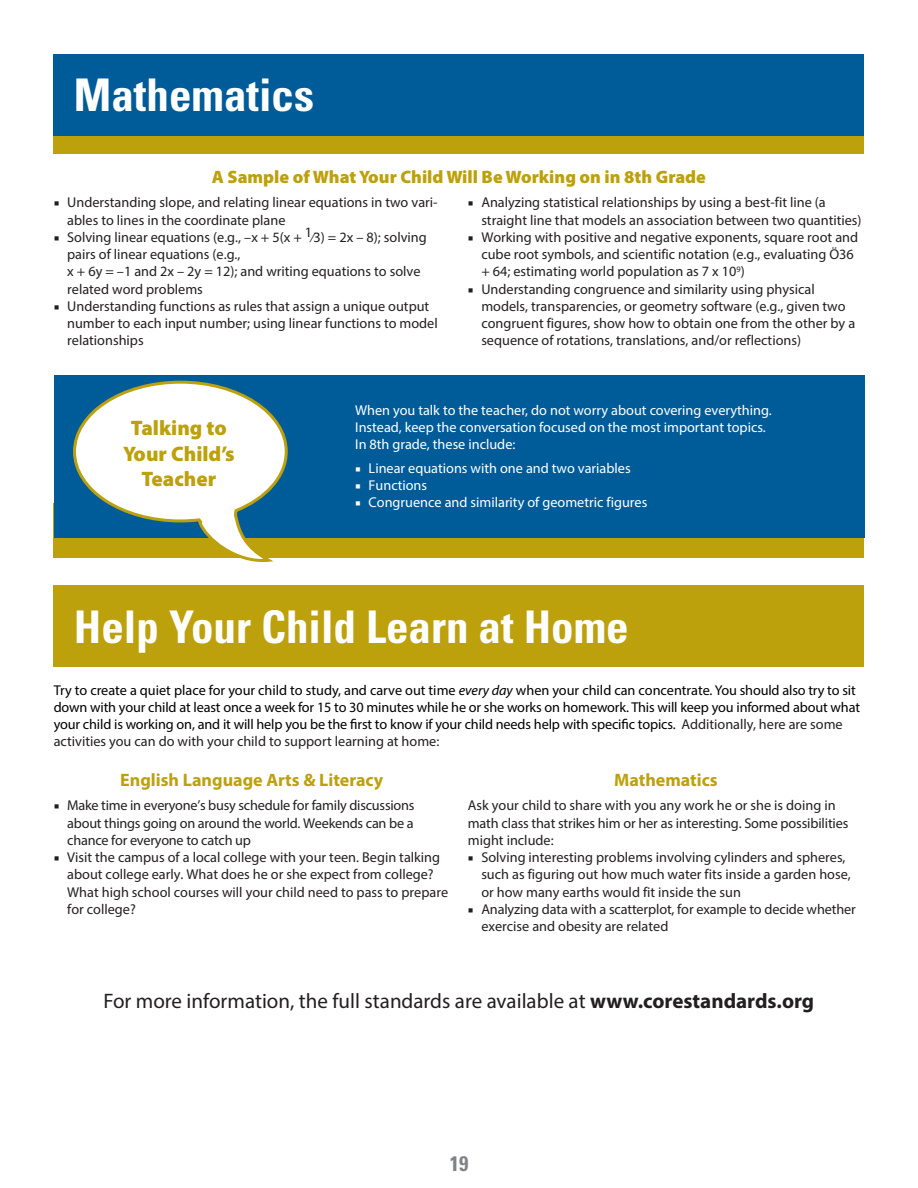
<style>
.page{position:relative;width:918px;height:1188px;background:#fff}
.page>*{position:absolute;margin:0;border:0;box-sizing:border-box;transform-origin:0 0}
.t1{font:700 condensed 45px "Univers LT Std";color:#fff}
.t2{font:21px "Myriad Pro";color:#231f20}
.t3{font:900 21px/25.2px "Myriad Pro";color:#bda10c;text-align:center}
.t4{font:700 condensed 21px "Univers LT Std";color:#808285}
.t5{font:900 18px "Myriad Pro";color:#bda10c}
.t6{font:700 18px "Myriad Pro";color:#bda10c}
.t7{font:14.25px/17.2px "Myriad Pro";color:#231f20}
.t8{font:14.25px/17.2px "Myriad Pro";letter-spacing:-.01em;color:#000}
.t9{font:14.25px/17.2px "Myriad Pro";color:#fff}
.s1{font-family:"Minion Pro"}
.s2{font-style:italic}
.s3{color:#231f20}
.s4{font-weight:700}
</style>
<div class="page">
<div style="left:54px;top:503px;width:810px;height:54px;background:#bda10c"></div>
<div style="left:54px;top:375px;width:811px;height:162px;background:#005c99"></div>
<div style="left:54px;top:99px;width:810px;height:54px;background:#bda10c"></div>
<div style="left:54px;top:54px;width:810px;height:81px;background:#005c99"></div>
<svg style="left:72px;top:380px;width:217px;height:182px"></svg>
<div style="left:54px;top:586px;width:810px;height:81px;background:#bda10c"></div>
<p class="t1" style="left:74px;top:67px;width:242px">Mathematics</p>
<p class="t5" style="left:212px;top:165px;width:496px">A Sample of What Your Child Will Be Working on in 8th Grade</p>
<p class="t7" style="left:67px;top:194px;width:372px;text-indent:-13px"><span class="s1">■</span> Understanding slope, and relating linear equations in two vari&shy;ables to lines in the coordinate plane</p>
<p class="t7" style="left:67px;top:228px;width:361px;text-indent:-13px"><span class="s1">■</span> Solving linear equations (e.g., –x + 5(x + 1⁄3) = 2x – 8); solving pairs of linear equations (e.g.,<br>x + 6y = –1 and 2x – 2y = 12); and writing equations to solve related word problems</p>
<p class="t7" style="left:67px;top:297px;width:372px;text-indent:-13px"><span class="s1">■</span> Understanding functions as rules that assign a unique output number to each input number; using linear functions to model relationships</p>
<p class="t7" style="left:481px;top:194px;width:382px;text-indent:-13px"><span class="s1">■</span> Analyzing statistical relationships by using a best-fit line (a straight line that models an association between two quantities)</p>
<p class="t7" style="left:481px;top:228px;width:378px;text-indent:-13px"><span class="s1">■</span> Working with positive and negative exponents, square root and cube root symbols, and scientific notation (e.g., evaluating Ö36 + 64; estimating world population as 7 x 10<sup>9</sup>)</p>
<p class="t7" style="left:481px;top:280px;width:375px;text-indent:-13px"><span class="s1">■</span> Understanding congruence and similarity using physical models, transparencies, or geometry software (e.g., given two congruent figures, show how to obtain one from the other by a sequence of rotations, translations, and/or reflections)</p>
<p class="t3" style="left:123px;top:415px;width:113px">Talking to<br>Your Child’s<br>Teacher</p>
<p class="t9" style="left:355px;top:401px;width:418px">When you talk to the teacher, do not worry about covering everything.<br>Instead, keep the conversation focused on the most important topics.<br>In 8th grade, these include:</p>
<p class="t9" style="left:355px;top:459px;width:277px"><span class="s1">■</span> Linear equations with one and two variables</p>
<p class="t9" style="left:355px;top:476px;width:74px"><span class="s1">■</span> Functions</p>
<p class="t9" style="left:355px;top:493px;width:294px"><span class="s1">■</span> Congruence and similarity of geometric figures</p>
<p class="t1" style="left:74px;top:599px;width:556px">Help Your Child Learn at Home</p>
<p class="t8" style="left:54px;top:681px;width:808px">Try to create a quiet place for your child to study, and carve out time <span class="s2">every day</span> when your child can concentrate. You should also try to sit down with your child at least once a week for 15 to 30 minutes while he or she works on homework. This will keep you informed about what your child is working on, and it will help you be the first to know if your child needs help with specific topics. <span class="s3">Additionally, here are some activities you can do with your child to support learning at home:</span></p>
<p class="t6" style="left:120px;top:769px;width:265px">English Language Arts &amp; Literacy</p>
<p class="t7" style="left:67px;top:797px;width:349px;text-align:justify;text-indent:-13px"><span class="s1">■</span> Make time in everyone’s busy schedule for family discussions about things going on around the world. Weekends can be a chance for everyone to catch up</p>
<p class="t7" style="left:67px;top:849px;width:382px;text-indent:-13px"><span class="s1">■</span> Visit the campus of a local college with your teen. Begin talking about college early. What does he or she expect from college?<br>What high school courses will your child need to pass to prepare for college?</p>
<p class="t6" style="left:614px;top:769px;width:105px">Mathematics</p>
<p class="t7" style="left:468px;top:797px;width:382px">Ask your child to share with you any work he or she is doing in math class that strikes him or her as interesting. Some possibilities might include:</p>
<p class="t7" style="left:481px;top:849px;width:371px;text-indent:-13px"><span class="s1">■</span> Solving interesting problems involving cylinders and spheres, such as figuring out how much water fits inside a garden hose, or how many earths would fit inside the sun</p>
<p class="t7" style="left:481px;top:900px;width:376px;text-indent:-13px"><span class="s1">■</span> Analyzing data with a scatterplot, for example to decide whether exercise and obesity are related</p>
<p class="t2" style="left:103px;top:988px;width:712px">For more information, the full standards are available at <span class="s4">www.corestandards.org</span></p>
<h2 class="t4" style="left:450px;top:1150px;width:20px">19</h2>
</div>
